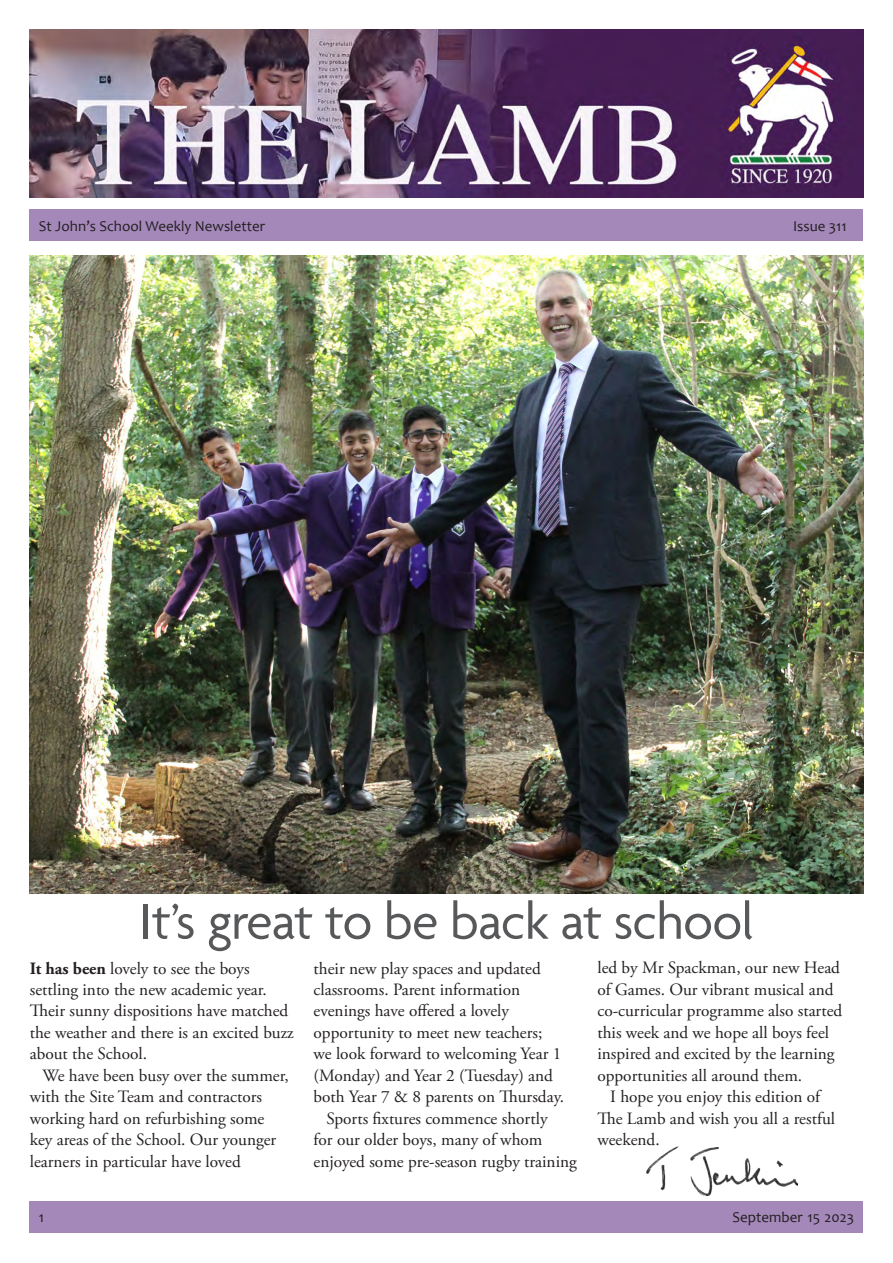
<style>
.page{position:relative;width:893px;height:1263px;background:#fff}
.page>*{position:absolute;margin:0;border:0;box-sizing:border-box;transform-origin:0 0}
.t1{font:54px "Agenda";letter-spacing:-.01em;color:#57585a}
.t2{font:17.25px/21.5px "Adobe Garamond Pro";color:#231f20}
.t3{font:15px "Candara";color:#231f20}
.s1{font-weight:700}
</style>
<div class="page">
<div style="left:30px;top:1201px;width:833px;height:32px;background:#a488ba"></div>
<div style="left:30px;top:209px;width:833px;height:32px;background:#a488ba"></div>
<img style="left:30px;top:30px;width:833px;height:168px">
<img style="left:646px;top:1146px;width:152px;height:49px">
<img style="left:30px;top:256px;width:833px;height:638px">
<p class="t3" style="left:39px;top:217px;width:228px">St John’s School Weekly Newsletter</p>
<p class="t3" style="left:793px;top:217px;width:55px">Issue 311</p>
<p class="t1" style="left:139px;top:892px;width:616px">It’s great to be back at school</p>
<p class="t2" style="left:30px;top:958px;width:266px"><span class="s1">It has been</span> lovely to see the boys settling into the new academic year.<br>Their sunny dispositions have matched the weather and there is an excited buzz about the School.</p>
<p class="t2" style="left:30px;top:1065px;width:261px;text-indent:13px">We have been busy over the summer, with the Site Team and contractors working hard on refurbishing some key areas of the School. Our younger learners in particular have loved</p>
<p class="t2" style="left:314px;top:958px;width:252px">their new play spaces and updated classrooms. Parent information evenings have offered a lovely opportunity to meet new teachers; we look forward to welcoming Year 1 (Monday) and Year 2 (Tuesday) and both Year 7 &amp; 8 parents on Thursday.</p>
<p class="t2" style="left:314px;top:1108px;width:265px;text-indent:13px">Sports fixtures commence shortly<br>for our older boys, many of whom enjoyed some pre-season rugby training</p>
<p class="t2" style="left:597px;top:958px;width:246px">led by Mr Spackman, our new Head of Games. Our vibrant musical and co-curricular programme also started this week and we hope all boys feel inspired and excited by the learning opportunities all around them.</p>
<p class="t2" style="left:597px;top:1086px;width:239px;text-indent:13px">I hope you enjoy this edition of<br>The Lamb and wish you all a restful weekend.</p>
<p class="t3" style="left:39px;top:1207px;width:7px">1</p>
<p class="t3" style="left:732px;top:1207px;width:123px">September 15 2023</p>
</div>
